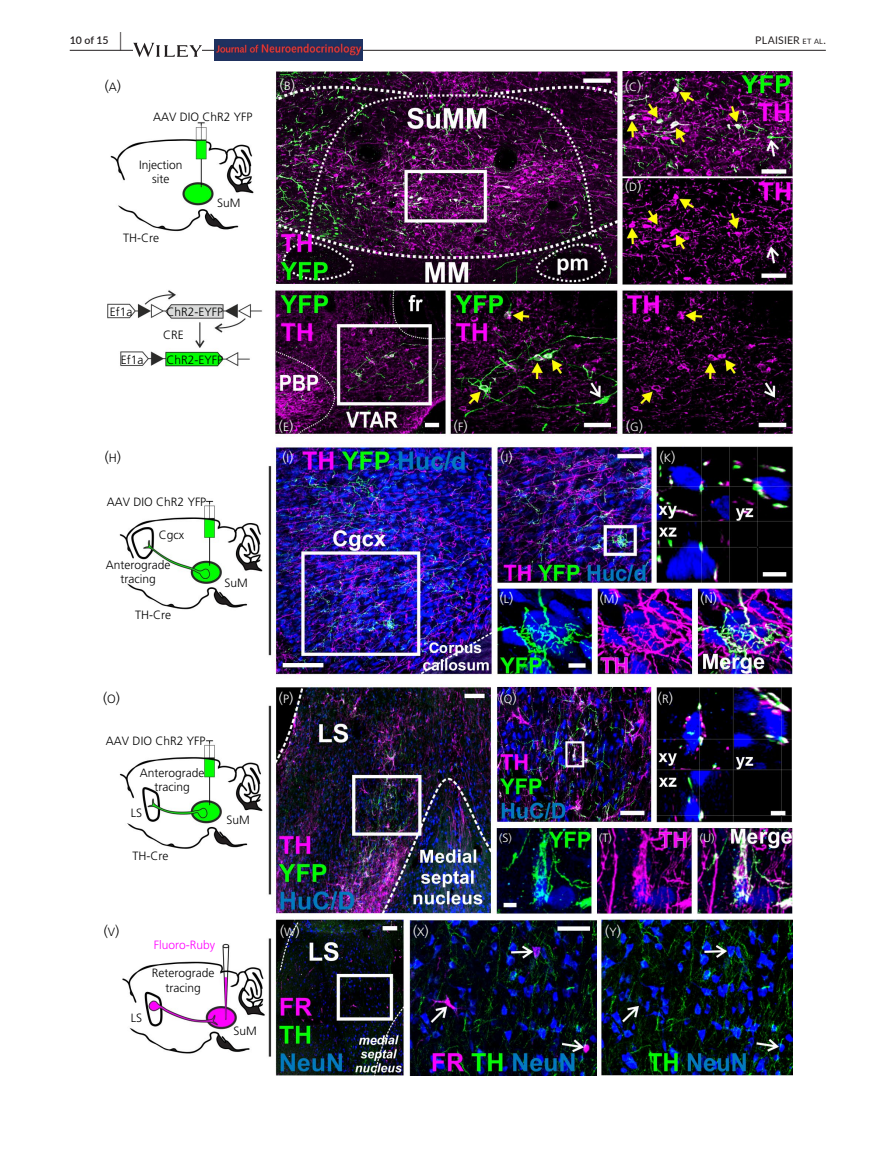
<style>
.page{position:relative;width:893px;height:1174px;background:#fff}
.page>*{position:absolute;margin:0;border:0;box-sizing:border-box;transform-origin:0 0}
.t1{font:300 15px/30.9px "Frutiger";color:#fff}
.t2{font:300 15px "Frutiger";color:#000}
.t3{font:300 12px/14.4px "Frutiger";color:#000;text-align:center}
.t4{font:300 12px "Frutiger";color:#f0f}
.t5{font:300 12px "Frutiger";color:#fff}
.t6{font:10.5px "Lato";letter-spacing:.015em;color:#231f20}
.t7{font:600 10.5px "Lato";color:#231f20}
.s1{font-size:19.5px}
.s2{font-size:7.35px}
.s3{font-size:12px}
</style>
<div class="page">
<hr style="left:70px;top:50px;width:756px;height:1px;background:#231f20">
<svg style="left:133px;top:43px;width:69px;height:14px"></svg>
<img style="left:214px;top:40px;width:148px;height:21px">
<img style="left:107px;top:72px;width:685px;height:1003px">
<p class="t7" style="left:70px;top:33px;width:54px">10 of 15 <span class="s1">|</span></p>
<p class="t6" style="left:755px;top:33px;width:72px">PLAISIER <span class="s2">et al</span>.</p>
<p class="t2" style="left:105px;top:77px;width:18px">(<span class="s3">A</span>)</p>
<p class="t1" style="left:280px;top:69px;width:17px">(<span class="s3">B</span>)</p>
<p class="t1" style="left:625px;top:71px;width:18px">(<span class="s3">C</span>)</p>
<p class="t3" style="left:153px;top:110px;width:101px">AAV DIO ChR2 YFP</p>
<p class="t3" style="left:139px;top:157px;width:45px">Injection site</p>
<p class="t3" style="left:123px;top:231px;width:37px">TH-Cre</p>
<p class="t3" style="left:217px;top:196px;width:25px">SuM</p>
<p class="t3" style="left:110px;top:305px;width:24px">Ef1a</p>
<p class="t3" style="left:121px;top:353px;width:24px">Ef1a</p>
<p class="t3" style="left:167px;top:305px;width:58px">ChR2-EYFP</p>
<p class="t3" style="left:167px;top:353px;width:58px">ChR2-EYFP</p>
<p class="t3" style="left:163px;top:327px;width:22px">CRE</p>
<p class="t2" style="left:105px;top:448px;width:18px">(<span class="s3">H</span>)</p>
<p class="t3" style="left:107px;top:495px;width:101px">AAV DIO ChR2 YFP</p>
<p class="t3" style="left:159px;top:528px;width:27px">Cgcx</p>
<p class="t3" style="left:106px;top:557px;width:66px">Anterograde tracing</p>
<p class="t3" style="left:135px;top:608px;width:37px">TH-Cre</p>
<p class="t3" style="left:224px;top:575px;width:25px">SuM</p>
<p class="t1" style="left:279px;top:410px;width:16px">(<span class="s3">E</span>) (<span class="s3">I</span>)</p>
<p class="t1" style="left:625px;top:171px;width:18px">(<span class="s3">D</span>)</p>
<p class="t1" style="left:454px;top:410px;width:15px">(<span class="s3">F</span>)</p>
<p class="t1" style="left:626px;top:410px;width:19px">(<span class="s3">G</span>)</p>
<p class="t1" style="left:500px;top:441px;width:14px">(<span class="s3">J</span>)</p>
<p class="t1" style="left:660px;top:441px;width:17px">(<span class="s3">K</span>)</p>
<p class="t1" style="left:500px;top:583px;width:15px">(<span class="s3">L</span>)</p>
<p class="t1" style="left:600px;top:583px;width:21px">(<span class="s3">M</span>)</p>
<p class="t1" style="left:701px;top:583px;width:18px">(<span class="s3">N</span>)</p>
<p class="t2" style="left:103px;top:689px;width:19px">(<span class="s3">O</span>)</p>
<p class="t3" style="left:106px;top:733px;width:101px">AAV DIO ChR2 YFP</p>
<p class="t3" style="left:140px;top:765px;width:66px">Anterograde tracing</p>
<p class="t3" style="left:131px;top:805px;width:13px">LS</p>
<p class="t3" style="left:132px;top:848px;width:37px">TH-Cre</p>
<p class="t3" style="left:227px;top:812px;width:25px">SuM</p>
<p class="t1" style="left:279px;top:683px;width:16px">(<span class="s3">P</span>)</p>
<p class="t1" style="left:500px;top:683px;width:18px">(<span class="s3">Q</span>)</p>
<p class="t1" style="left:658px;top:683px;width:17px">(<span class="s3">R</span>)</p>
<p class="t5" style="left:499px;top:831px;width:14px">(S)</p>
<p class="t5" style="left:599px;top:831px;width:14px">(T)</p>
<p class="t5" style="left:700px;top:831px;width:16px">(U)</p>
<p class="t2" style="left:104px;top:922px;width:17px">(<span class="s3">V</span>)</p>
<p class="t3" style="left:131px;top:1010px;width:13px">LS</p>
<p class="t4" style="left:154px;top:937px;width:63px">Fluoro-Ruby</p>
<p class="t3" style="left:152px;top:966px;width:64px">Reterograde tracing</p>
<p class="t3" style="left:234px;top:1023px;width:25px">SuM</p>
<p class="t1" style="left:280px;top:915px;width:21px">(<span class="s3">W</span>)</p>
<p class="t1" style="left:413px;top:915px;width:17px">(<span class="s3">X</span>)</p>
<p class="t1" style="left:605px;top:915px;width:17px">(<span class="s3">Y</span>)</p>
</div>
